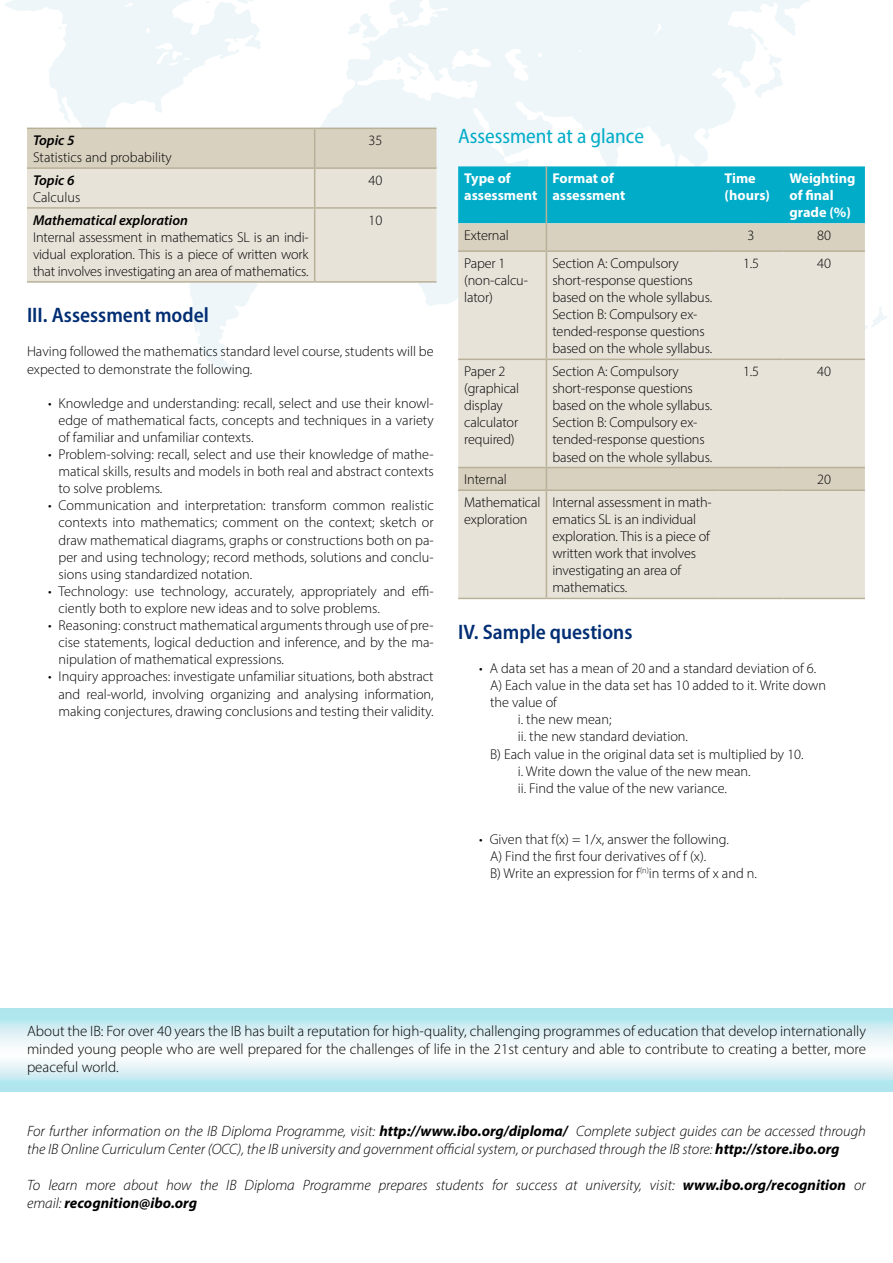
<style>
.page{position:relative;width:893px;height:1263px;background:#fff}
.page>*{position:absolute;margin:0;border:0;box-sizing:border-box;transform-origin:0 0}
.t1{font:600 semi-condensed 21px "Myriad Pro";color:#002d73}
.t2{font:semi-condensed 21px "Myriad Pro";color:#00acc8}
.t3{font:italic 300 15px/18px "Myriad Pro";color:#000}
.t4{font:300 15px/18px "Myriad Pro";color:#000;text-align:justify}
.t5{font:300 14.25px/17.1px "Myriad Pro";color:#000}
.t6{font:700 14.25px/17.1px "Myriad Pro";color:#fff}
.t7{font:italic 600 14.25px "Myriad Pro";color:#000}
.s1{font-weight:700}
</style>
<div class="page">
<svg style="left:318px;top:0;width:492px;height:306px;fill:#eef6f9"></svg>
<svg style="left:754px;top:46px;width:29px;height:52px"></svg>
<svg style="left:468px;top:84px;width:4px;height:4px"></svg>
<svg style="left:409px;top:75px;width:8px;height:5px"></svg>
<svg style="left:397px;top:61px;width:5px;height:14px"></svg>
<svg style="left:348px;top:13px;width:32px;height:26px"></svg>
<svg style="left:4px;top:0;width:291px;height:370px"></svg>
<svg style="left:206px;top:1px;width:4px;height:3px"></svg>
<svg style="left:58px;top:26px;width:3px;height:4px"></svg>
<svg style="left:0;top:1008px;width:893px;height:83px"></svg>
<div style="left:27px;top:129px;width:409px;height:38px;background:#d8d1c0"></div>
<div style="left:27px;top:169px;width:409px;height:112px;background:#e8e3d9"></div>
<hr style="left:314px;top:129px;width:1px;height:38px;background:#b9b098">
<hr style="left:314px;top:169px;width:1px;height:38px;background:#b9b098">
<hr style="left:314px;top:209px;width:1px;height:72px;background:#b9b098">
<hr style="left:27px;top:128px;width:288px;height:1px;background:#b9b098">
<hr style="left:315px;top:128px;width:121px;height:1px;background:#b9b098">
<hr style="left:27px;top:167px;width:288px;height:2px;background:#b9b098">
<hr style="left:315px;top:167px;width:121px;height:2px;background:#b9b098">
<hr style="left:27px;top:207px;width:288px;height:2px;background:#b9b098">
<hr style="left:315px;top:207px;width:121px;height:2px;background:#b9b098">
<hr style="left:27px;top:281px;width:288px;height:2px;background:#b9b098">
<hr style="left:315px;top:281px;width:121px;height:2px;background:#b9b098">
<svg style="left:458px;top:344px;width:407px;height:254px;background:#e6e1d6"></svg>
<svg style="left:458px;top:166px;width:430px;height:178px;background:#a0d1d2"></svg>
<hr style="left:546px;top:252px;width:1px;height:107px;background:#b9b098">
<hr style="left:546px;top:360px;width:1px;height:107px;background:#b9b098">
<svg style="left:546px;top:468px;width:1px;height:21px"></svg>
<hr style="left:546px;top:491px;width:1px;height:107px;background:#b9b098">
<hr style="left:458px;top:359px;width:88px;height:1px;background:#b9b098">
<hr style="left:546px;top:359px;width:173px;height:1px;background:#b9b098">
<hr style="left:719px;top:359px;width:64px;height:1px;background:#b9b098">
<hr style="left:783px;top:359px;width:82px;height:1px;background:#b9b098">
<hr style="left:458px;top:467px;width:88px;height:1px;background:#b9b098">
<hr style="left:546px;top:467px;width:173px;height:1px;background:#b9b098">
<hr style="left:719px;top:467px;width:64px;height:1px;background:#b9b098">
<hr style="left:783px;top:467px;width:82px;height:1px;background:#b9b098">
<hr style="left:458px;top:489px;width:88px;height:2px;background:#b9b098">
<hr style="left:546px;top:489px;width:173px;height:2px;background:#b9b098">
<hr style="left:719px;top:489px;width:64px;height:2px;background:#b9b098">
<hr style="left:783px;top:489px;width:82px;height:2px;background:#b9b098">
<hr style="left:458px;top:598px;width:88px;height:1px;background:#b9b098">
<hr style="left:546px;top:598px;width:173px;height:1px;background:#b9b098">
<hr style="left:719px;top:598px;width:64px;height:1px;background:#b9b098">
<hr style="left:783px;top:598px;width:82px;height:1px;background:#b9b098">
<hr style="left:458px;top:250px;width:88px;height:2px;background:#b9b098">
<hr style="left:546px;top:250px;width:173px;height:2px;background:#b9b098">
<hr style="left:719px;top:250px;width:64px;height:2px;background:#b9b098">
<hr style="left:783px;top:250px;width:82px;height:2px;background:#b9b098">
<p class="t7" style="left:33px;top:131px;width:43px">Topic 5</p>
<p class="t5" style="left:33px;top:149px;width:140px">Statistics and probability</p>
<p class="t5" style="left:369px;top:132px;width:15px">35</p>
<p class="t7" style="left:33px;top:171px;width:43px">Topic 6</p>
<p class="t5" style="left:33px;top:188px;width:49px">Calculus</p>
<p class="t5" style="left:369px;top:171px;width:15px">40</p>
<p class="t7" style="left:33px;top:211px;width:156px">Mathematical exploration</p>
<p class="t5" style="left:33px;top:228px;width:277px;text-align:justify">Internal assessment in mathematics SL is an indi&shy;vidual exploration. This is a piece of written work that involves investigating an area of mathematics.</p>
<p class="t5" style="left:369px;top:211px;width:15px">10</p>
<h1 class="t1" style="left:27px;top:302px;width:183px">III. Assessment model</h1>
<p class="t5" style="left:27px;top:343px;width:408px">Having followed the mathematics standard level course, students will be expected to demonstrate the following.</p>
<p class="t5" style="left:59px;top:394px;width:377px;text-align:justify;text-indent:-11px">• Knowledge and understanding: recall, select and use their knowl&shy;edge of mathematical facts, concepts and techniques in a variety of familiar and unfamiliar contexts.</p>
<p class="t5" style="left:59px;top:446px;width:377px;text-align:justify;text-indent:-11px">• Problem-solving: recall, select and use their knowledge of mathe&shy;matical skills, results and models in both real and abstract contexts to solve problems.</p>
<p class="t5" style="left:59px;top:497px;width:377px;text-align:justify;text-indent:-11px">• Communication and interpretation: transform common realistic contexts into mathematics; comment on the context; sketch or draw mathematical diagrams, graphs or constructions both on pa&shy;per and using technology; record methods, solutions and conclu&shy;sions using standardized notation.</p>
<p class="t5" style="left:59px;top:582px;width:377px;text-indent:-11px">• Technology: use technology, accurately, appropriately and effi&shy;ciently both to explore new ideas and to solve problems.</p>
<p class="t5" style="left:59px;top:617px;width:377px;text-align:justify;text-indent:-11px">• Reasoning: construct mathematical arguments through use of pre&shy;cise statements, logical deduction and inference, and by the ma&shy;nipulation of mathematical expressions.</p>
<p class="t5" style="left:59px;top:668px;width:377px;text-align:justify;text-indent:-11px">• Inquiry approaches: investigate unfamiliar situations, both abstract and real-world, involving organizing and analysing information, making conjectures, drawing conclusions and testing their validity.</p>
<h1 class="t2" style="left:458px;top:123px;width:187px">Assessment at a glance</h1>
<p class="t6" style="left:464px;top:169px;width:75px">Type of assessment</p>
<p class="t6" style="left:552px;top:169px;width:75px">Format of assessment</p>
<p class="t6" style="left:725px;top:169px;width:47px">Time (hours)</p>
<p class="t6" style="left:789px;top:169px;width:67px">Weighting of final grade (%)</p>
<p class="t5" style="left:464px;top:227px;width:46px">External</p>
<p class="t5" style="left:748px;top:227px;width:8px">3</p>
<p class="t5" style="left:817px;top:227px;width:15px">80</p>
<p class="t5" style="left:464px;top:254px;width:65px">Paper 1 (non-calcu&shy;lator)</p>
<p class="t5" style="left:552px;top:254px;width:161px">Section A: Compulsory short-response questions based on the whole syllabus.<br>Section B: Compulsory ex&shy;tended-response questions based on the whole syllabus.</p>
<p class="t5" style="left:743px;top:254px;width:18px">1.5</p>
<p class="t5" style="left:817px;top:254px;width:15px">40</p>
<p class="t5" style="left:464px;top:363px;width:57px">Paper 2 (graphical display calculator required)</p>
<p class="t5" style="left:552px;top:363px;width:161px">Section A: Compulsory short-response questions based on the whole syllabus.<br>Section B: Compulsory ex&shy;tended-response questions based on the whole syllabus.</p>
<p class="t5" style="left:743px;top:363px;width:18px">1.5</p>
<p class="t5" style="left:817px;top:363px;width:15px">40</p>
<p class="t5" style="left:464px;top:471px;width:44px">Internal</p>
<p class="t5" style="left:817px;top:471px;width:15px">20</p>
<p class="t5" style="left:464px;top:493px;width:78px">Mathematical exploration</p>
<p class="t5" style="left:552px;top:493px;width:161px">Internal assessment in math&shy;ematics SL is an individual exploration. This is a piece of written work that involves investigating an area of mathematics.</p>
<h1 class="t1" style="left:458px;top:618px;width:176px">IV. Sample questions</h1>
<p class="t5" style="left:479px;top:659px;width:339px">• A data set has a mean of 20 and a standard deviation of 6.</p>
<p class="t5" style="left:490px;top:677px;width:337px">A) Each value in the data set has 10 added to it. Write down</p>
<p class="t5" style="left:490px;top:694px;width:68px">the value of</p>
<p class="t5" style="left:518px;top:711px;width:95px">i. the new mean;</p>
<p class="t5" style="left:518px;top:728px;width:172px">ii. the new standard deviation.</p>
<p class="t5" style="left:490px;top:745px;width:315px">B) Each value in the original data set is multiplied by 10.</p>
<p class="t5" style="left:518px;top:762px;width:234px">i. Write down the value of the new mean.</p>
<p class="t5" style="left:518px;top:779px;width:211px">ii. Find the value of the new variance.</p>
<p class="t5" style="left:490px;top:830px;width:268px;text-indent:-11px">• Given that f(x) = 1/x, answer the following.<br>A) Find the first four derivatives of f (x).<br>B) Write an expression for f<sup>(n)</sup>in terms of x and n.</p>
<p class="t4" style="left:27px;top:1022px;width:840px">About the IB: For over 40 years the IB has built a reputation for high-quality, challenging programmes of education that develop internationally minded young people who are well prepared for the challenges of life in the 21st century and able to contribute to creating a better, more peaceful world.</p>
<p class="t3" style="left:27px;top:1121px;width:840px">For further information on the IB Diploma Programme, visit: <span class="s1">http://www.ibo.org/diploma/</span> Complete subject guides can be accessed through the IB Online Curriculum Center (OCC), the IB university and government official system, or purchased through the IB store: <span class="s1">http://store.ibo.org</span></p>
<p class="t3" style="left:27px;top:1175px;width:840px">To learn more about how the IB Diploma Programme prepares students for success at university, visit: <span class="s1">www.ibo.org/recognition</span> or email: <span class="s1">recognition@ibo.org</span></p>
</div>
